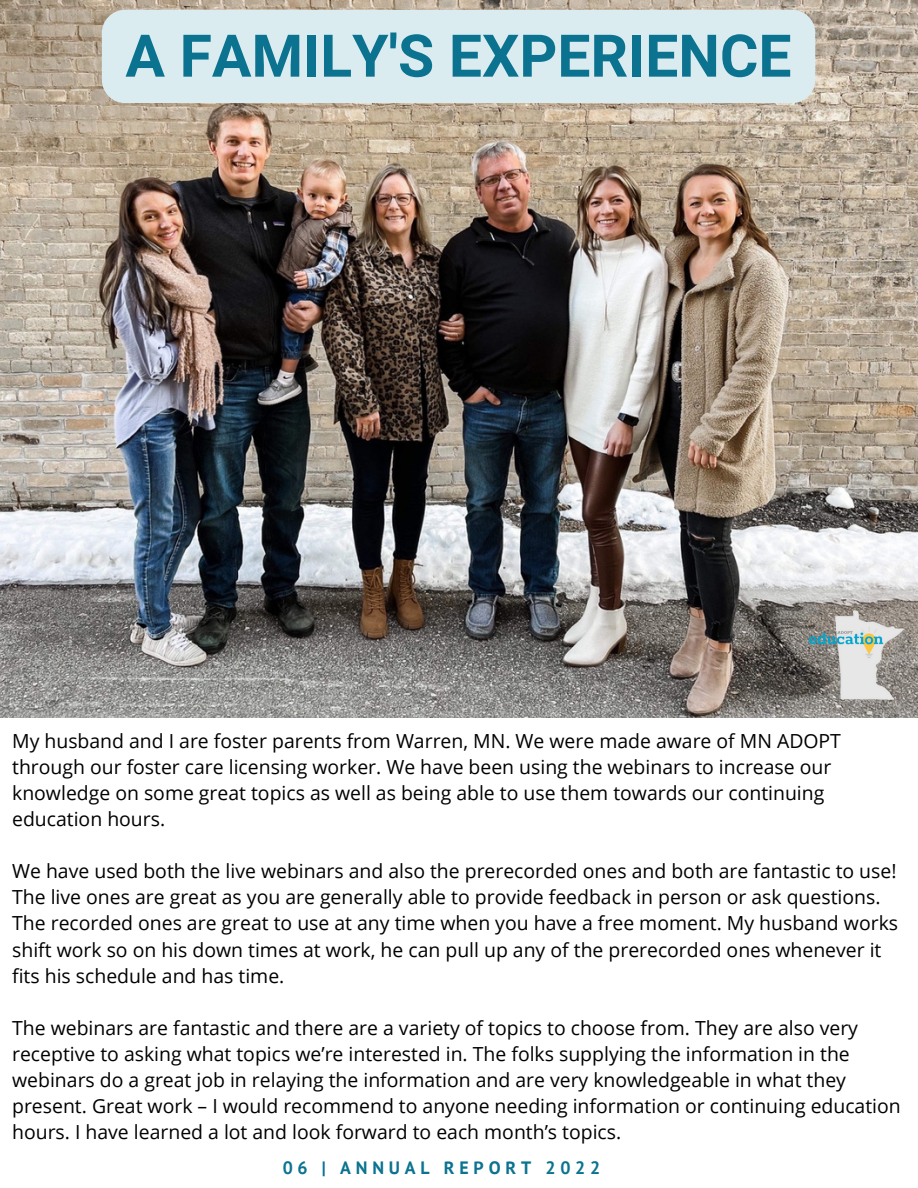
<style>
.page{position:relative;width:918px;height:1188px;background:#fff}
.page>*{position:absolute;margin:0;border:0;box-sizing:border-box;transform-origin:0 0}
.t1{font:700 58.8px "Roboto";color:#0b7390}
.t2{font:19.35px/26.1px "Open Sans";color:#000}
.t3{font:700 17.85px "PT Sans";letter-spacing:.27em;color:#0b7390}
</style>
<div class="page">
<img style="left:0;top:0;width:918px;height:717px">
<img style="left:795px;top:594px;width:123px;height:123px">
<div style="left:102px;top:10px;width:713px;height:93px;background:#dbecf1;border-radius:23px"></div>
<p class="t1" style="left:125px;top:22px;width:668px">A FAMILY'S EXPERIENCE</p>
<p class="t2" style="left:12px;top:727px;width:830px">My husband and I are foster parents from Warren, MN. We were made aware of MN ADOPT through our foster care licensing worker. We have been using the webinars to increase our knowledge on some great topics as well as being able to use them towards our continuing education hours.</p>
<p class="t2" style="left:12px;top:858px;width:887px">We have used both the live webinars and also the prerecorded ones and both are fantastic to use!<br>The live ones are great as you are generally able to provide feedback in person or ask questions.<br>The recorded ones are great to use at any time when you have a free moment. My husband works shift work so on his down times at work, he can pull up any of the prerecorded ones whenever it fits his schedule and has time.</p>
<p class="t2" style="left:12px;top:1014px;width:890px">The webinars are fantastic and there are a variety of topics to choose from. They are also very receptive to asking what topics we’re interested in. The folks supplying the information in the webinars do a great job in relaying the information and are very knowledgeable in what they present. Great work – I would recommend to anyone needing information or continuing education hours. I have learned a lot and look forward to each month’s topics.</p>
<p class="t3" style="left:283px;top:1155px;width:319px">06 | ANNUAL REPORT 2022</p>
</div>
